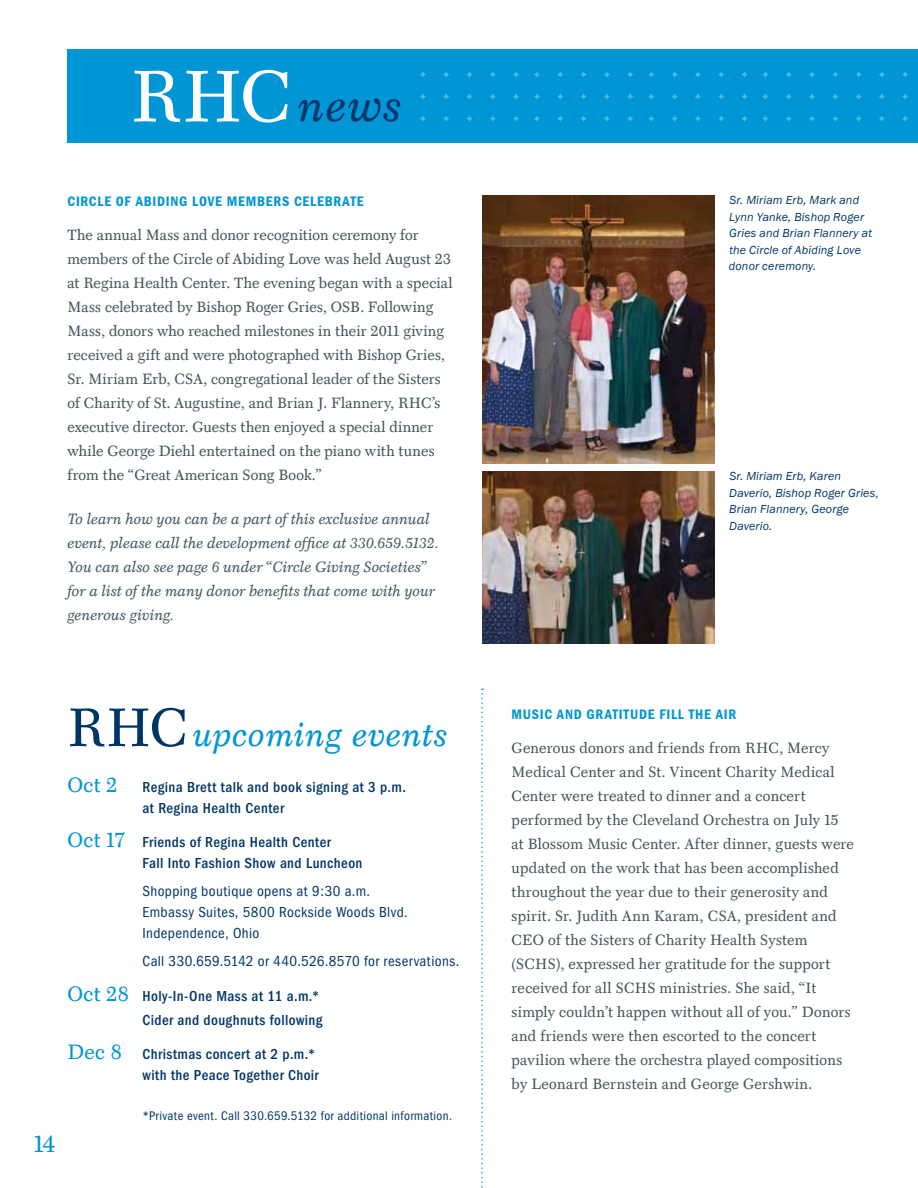
<style>
.page{position:relative;width:918px;height:1188px;background:#fff}
.page>*{position:absolute;margin:0;border:0;box-sizing:border-box;transform-origin:0 0}
.t1{font:italic 45px "Mt.Augustine";color:#003568}
.t2{font:italic 33.45px "Mt.Augustine";letter-spacing:.035em;color:#0096d6}
.t3{font:24px "Mt.Augustine Roman";color:#0096d6}
.t4{font:15px/24px "Mt.Augustine Roman";letter-spacing:.015em;color:#455761}
.t5{font:500 condensed 15px/21px "Franklin Gothic";letter-spacing:.025em;color:#003568}
.t6{font:italic 15px/24px "Mt.Augustine";letter-spacing:.02em;color:#455761}
.t7{font:condensed 15px/21px "Franklin Gothic";letter-spacing:.025em;color:#003568}
.t8{font:600 condensed 14.25px "Franklin Gothic";letter-spacing:.05em;color:#0096d6}
.t9{font:condensed 12.9px "Franklin Gothic";letter-spacing:.025em;color:#003568}
.t10{font:italic 12px/16.5px "Franklin Gothic";letter-spacing:.015em;color:#003568}
.s1{font-family:"Mt.Augustine Roman";font-style:normal;font-size:73.5px;color:#fff}
.s2{font-family:"Mt.Augustine Roman";font-style:normal}
.s3{font-family:"Mt.Augustine Roman";font-style:normal;font-size:54.6px;color:#003568}
.s4{font-family:"Mt.Augustine Roman";font-weight:400;font-stretch:normal;font-size:21px;color:#0096d6}
</style>
<div class="page">
<div style="left:68px;top:49px;width:850px;height:93px;background:#0096d6"></div>
<svg style="left:420px;top:115px;width:6px;height:7px"></svg>
<svg style="left:420px;top:93px;width:6px;height:7px"></svg>
<svg style="left:420px;top:71px;width:6px;height:7px"></svg>
<svg style="left:443px;top:115px;width:6px;height:7px"></svg>
<svg style="left:443px;top:93px;width:6px;height:7px"></svg>
<svg style="left:443px;top:71px;width:6px;height:7px"></svg>
<svg style="left:466px;top:115px;width:7px;height:7px"></svg>
<svg style="left:466px;top:93px;width:7px;height:7px"></svg>
<svg style="left:466px;top:71px;width:7px;height:7px"></svg>
<svg style="left:490px;top:115px;width:6px;height:7px"></svg>
<svg style="left:490px;top:93px;width:6px;height:7px"></svg>
<svg style="left:490px;top:71px;width:6px;height:7px"></svg>
<svg style="left:513px;top:115px;width:6px;height:7px"></svg>
<svg style="left:513px;top:93px;width:6px;height:7px"></svg>
<svg style="left:513px;top:71px;width:6px;height:7px"></svg>
<svg style="left:534px;top:116px;width:6px;height:6px"></svg>
<svg style="left:534px;top:93px;width:6px;height:7px"></svg>
<svg style="left:534px;top:71px;width:6px;height:7px"></svg>
<svg style="left:557px;top:115px;width:7px;height:7px"></svg>
<svg style="left:557px;top:93px;width:7px;height:7px"></svg>
<svg style="left:557px;top:71px;width:7px;height:7px"></svg>
<svg style="left:580px;top:115px;width:7px;height:7px"></svg>
<svg style="left:580px;top:93px;width:7px;height:7px"></svg>
<svg style="left:580px;top:71px;width:7px;height:7px"></svg>
<svg style="left:604px;top:115px;width:6px;height:7px"></svg>
<svg style="left:604px;top:93px;width:6px;height:7px"></svg>
<svg style="left:604px;top:71px;width:6px;height:7px"></svg>
<svg style="left:627px;top:115px;width:7px;height:7px"></svg>
<svg style="left:627px;top:93px;width:7px;height:7px"></svg>
<svg style="left:627px;top:71px;width:7px;height:7px"></svg>
<svg style="left:648px;top:115px;width:7px;height:7px"></svg>
<svg style="left:648px;top:93px;width:7px;height:7px"></svg>
<svg style="left:648px;top:71px;width:7px;height:7px"></svg>
<svg style="left:671px;top:115px;width:7px;height:7px"></svg>
<svg style="left:671px;top:93px;width:7px;height:7px"></svg>
<svg style="left:671px;top:71px;width:7px;height:7px"></svg>
<svg style="left:695px;top:115px;width:6px;height:7px"></svg>
<svg style="left:695px;top:93px;width:6px;height:7px"></svg>
<svg style="left:695px;top:71px;width:6px;height:7px"></svg>
<svg style="left:718px;top:115px;width:7px;height:7px"></svg>
<svg style="left:718px;top:93px;width:7px;height:7px"></svg>
<svg style="left:718px;top:71px;width:7px;height:7px"></svg>
<svg style="left:741px;top:115px;width:7px;height:7px"></svg>
<svg style="left:741px;top:93px;width:7px;height:7px"></svg>
<svg style="left:741px;top:71px;width:7px;height:7px"></svg>
<svg style="left:762px;top:115px;width:7px;height:7px"></svg>
<svg style="left:762px;top:93px;width:7px;height:7px"></svg>
<svg style="left:762px;top:71px;width:7px;height:7px"></svg>
<svg style="left:786px;top:115px;width:6px;height:7px"></svg>
<svg style="left:786px;top:93px;width:6px;height:7px"></svg>
<svg style="left:786px;top:71px;width:6px;height:7px"></svg>
<svg style="left:809px;top:115px;width:6px;height:7px"></svg>
<svg style="left:809px;top:93px;width:6px;height:7px"></svg>
<svg style="left:809px;top:71px;width:6px;height:7px"></svg>
<svg style="left:832px;top:115px;width:7px;height:7px"></svg>
<svg style="left:832px;top:93px;width:7px;height:7px"></svg>
<svg style="left:832px;top:71px;width:7px;height:7px"></svg>
<svg style="left:855px;top:115px;width:7px;height:7px"></svg>
<svg style="left:855px;top:93px;width:7px;height:7px"></svg>
<svg style="left:855px;top:71px;width:7px;height:7px"></svg>
<svg style="left:879px;top:115px;width:6px;height:7px"></svg>
<svg style="left:879px;top:93px;width:6px;height:7px"></svg>
<svg style="left:879px;top:71px;width:6px;height:7px"></svg>
<svg style="left:902px;top:115px;width:6px;height:7px"></svg>
<svg style="left:902px;top:93px;width:6px;height:7px"></svg>
<svg style="left:902px;top:71px;width:6px;height:7px"></svg>
<svg style="left:481px;top:689px;width:2px;height:499px"></svg>
<img style="left:483px;top:196px;width:232px;height:267px">
<img style="left:483px;top:472px;width:232px;height:172px">
<h1 class="t1" style="left:130px;top:88px;width:272px"><span class="s1">RHC</span>news</h1>
<p class="t8" style="left:68px;top:194px;width:298px">CIRCLE OF ABIDING LOVE MEMBERS CELEBRATE</p>
<p class="t4" style="left:68px;top:223px;width:387px">The annual Mass and donor recognition ceremony for members of the Circle of Abiding Love was held August 23 at Regina Health Center. The evening began with a special Mass celebrated by Bishop Roger Gries, OSB. Following Mass, donors who reached milestones in their 2011 giving received a gift and were photographed with Bishop Gries, Sr. Miriam Erb, CSA, congregational leader of the Sisters of Charity of St. Augustine, and Brian J. Flannery, RHC’s executive director. Guests then enjoyed a special dinner while George Diehl entertained on the piano with tunes from the “Great American Song Book.”</p>
<p class="t6" style="left:68px;top:508px;width:373px">To learn how you can be a part of this exclusive annual event, please call the development office at 330.659.5132.<br>You can also see page 6 under <span class="s2">“</span>Circle Giving Societies<span class="s2">” </span>for a list of the many donor benefits that come with your generous giving.</p>
<h3 class="t3" style="left:34px;top:1131px;width:23px">14</h3>
<h2 class="t2" style="left:68px;top:721px;width:381px"><span class="s3">RHC</span>upcoming events</h2>
<p class="t5" style="left:142px;top:777px;width:265px;text-indent:-75px"><span class="s4">Oct 2</span> Regina Brett talk and book signing at 3 p.m. at Regina Health Center</p>
<p class="t5" style="left:142px;top:832px;width:222px;text-indent:-75px"><span class="s4">Oct 17</span> Friends of Regina Health Center<br>Fall Into Fashion Show and Luncheon</p>
<p class="t7" style="left:142px;top:881px;width:267px">Shopping boutique opens at 9:30 a.m.<br>Embassy Suites, 5800 Rockside Woods Blvd.<br>Independence, Ohio</p>
<p class="t7" style="left:142px;top:951px;width:318px">Call 330.659.5142 or 440.526.8570 for reservations.</p>
<p class="t5" style="left:68px;top:984px;width:256px;line-height:24px;text-align:right"><span class="s4">Oct 28</span> Holy-In-One Mass at 11 a.m.*<br>Cider and doughnuts following</p>
<p class="t5" style="left:68px;top:1044px;width:253px;text-align:right"><span class="s4">Dec 8</span> Christmas concert at 2 p.m.* with the Peace Together Choir</p>
<p class="t9" style="left:143px;top:1109px;width:311px">*Private event. Call 330.659.5132 for additional information.</p>
<p class="t10" style="left:729px;top:192px;width:145px">Sr. Miriam Erb, Mark and<br>Lynn Yanke, Bishop Roger<br>Gries and Brian Flannery at the Circle of Abiding Love donor ceremony.</p>
<p class="t10" style="left:729px;top:468px;width:151px">Sr. Miriam Erb, Karen<br>Daverio, Bishop Roger Gries,<br>Brian Flannery, George<br>Daverio.</p>
<p class="t8" style="left:512px;top:706px;width:226px">MUSIC AND GRATITUDE FILL THE AIR</p>
<p class="t4" style="left:512px;top:736px;width:344px">Generous donors and friends from RHC, Mercy Medical Center and St. Vincent Charity Medical Center were treated to dinner and a concert performed by the Cleveland Orchestra on July 15 at Blossom Music Center. After dinner, guests were updated on the work that has been accomplished throughout the year due to their generosity and spirit. Sr. Judith Ann Karam, CSA, president and CEO of the Sisters of Charity Health System (SCHS), expressed her gratitude for the support received for all SCHS ministries. She said, “It simply couldn’t happen without all of you.” Donors and friends were then escorted to the concert pavilion where the orchestra played compositions by Leonard Bernstein and George Gershwin.</p>
</div>
